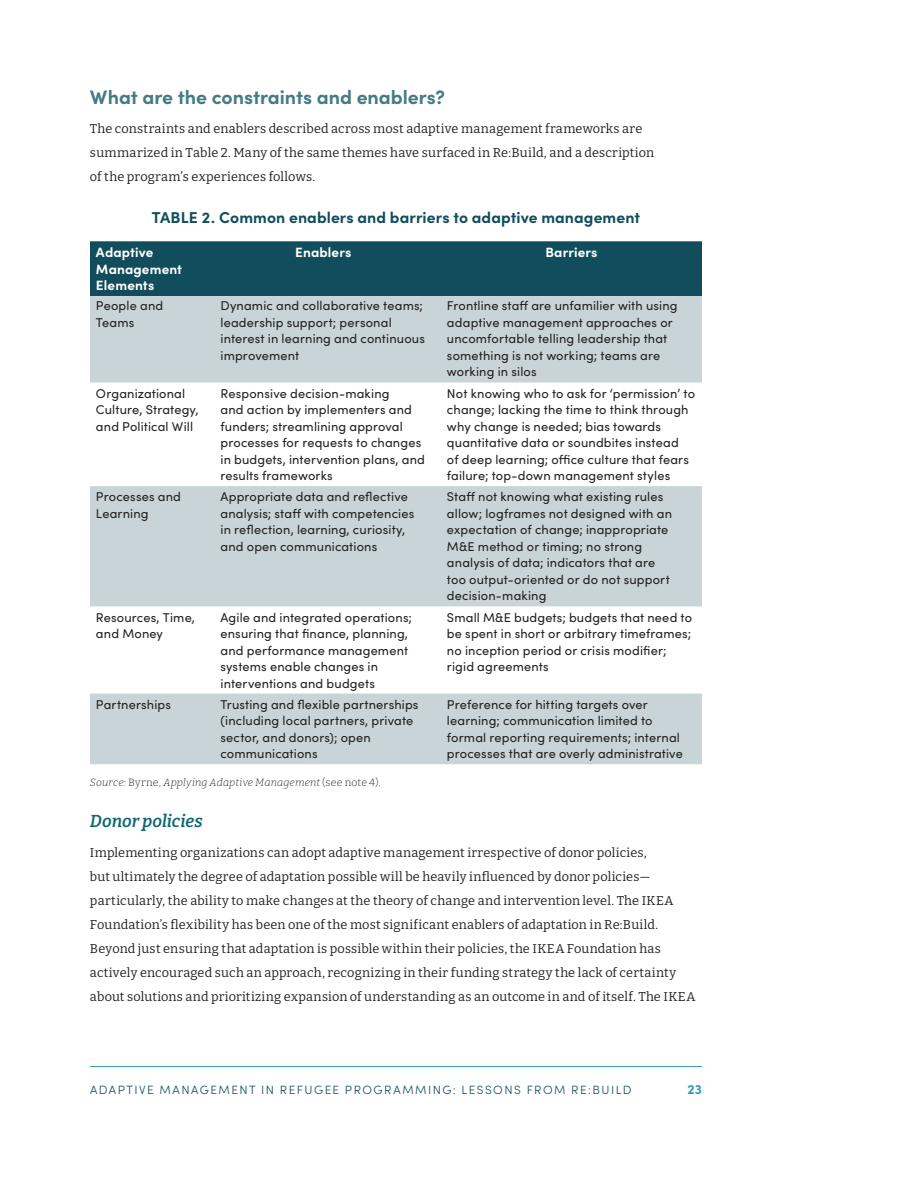
<style>
.page{position:relative;width:918px;height:1188px;background:#fff}
.page>*{position:absolute;margin:0;border:0;box-sizing:border-box;transform-origin:0 0}
.t1{font:700 19.5px "Sofia Pro";color:#457b83}
.t2{font:italic 600 17.25px "Bitter";letter-spacing:-.005em;color:#0f686f}
.t3{font:700 15.75px "Sofia Pro";letter-spacing:.005em;color:#114d5c}
.t4{font:700 13.5px/16.5px "Sofia Pro";letter-spacing:.01em;color:#fff}
.t5{font:700 13.5px "Sofia Pro";color:#2f9ab6}
.t6{font:12.75px/16.5px "Sofia Pro";letter-spacing:.01em;color:#231f20}
.t7{font:12.75px/24px "Bitter";letter-spacing:.015em;color:#231f20}
.t8{font:300 12px "Sofia Pro";letter-spacing:.125em;color:#114d5c}
.t9{font:italic 300 10.5px "Bitter";letter-spacing:.015em;color:#231f20}
.s1{font-style:normal}
</style>
<div class="page">
<hr style="left:90px;top:1066px;width:612px;height:1px;background:#2f9ab6">
<div style="left:90px;top:241px;width:612px;height:55px;background:#114d5c"></div>
<svg style="left:90px;top:296px;width:612px;height:468px;fill:#c8d4d7"></svg>
<h1 class="t1" style="left:90px;top:82px;width:357px">What are the constraints and enablers?</h1>
<p class="t7" style="left:90px;top:116px;width:566px">The constraints and enablers described across most adaptive management frameworks are summarized in Table 2. Many of the same themes have surfaced in Re:Build, and a description of the program’s experiences follows.</p>
<p class="t3" style="left:152px;top:206px;width:490px">TABLE 2. Common enablers and barriers to adaptive management</p>
<p class="t4" style="left:96px;top:243px;width:88px">Adaptive<br>Management<br>Elements</p>
<p class="t4" style="left:295px;top:243px;width:58px">Enablers</p>
<p class="t4" style="left:545px;top:243px;width:54px">Barriers</p>
<p class="t6" style="left:96px;top:297px;width:69px">People and<br>Teams</p>
<p class="t6" style="left:220px;top:297px;width:206px">Dynamic and collaborative teams; leadership support; personal interest in learning and continuous improvement</p>
<p class="t6" style="left:447px;top:297px;width:232px">Frontline staff are unfamilier with using adaptive management approaches or uncomfortable telling leadership that something is not working; teams are working in silos</p>
<p class="t6" style="left:96px;top:384px;width:104px">Organizational<br>Culture, Strategy, and Political Will</p>
<p class="t6" style="left:220px;top:384px;width:206px">Responsive decision-making<br>and action by implementers and funders; streamlining approval processes for requests to changes in budgets, intervention plans, and results frameworks</p>
<p class="t6" style="left:447px;top:384px;width:250px">Not knowing who to ask for ‘permission’ to change; lacking the time to think through why change is needed; bias towards quantitative data or soundbites instead<br>of deep learning; office culture that fears failure; top-down management styles</p>
<p class="t6" style="left:96px;top:488px;width:86px">Processes and<br>Learning</p>
<p class="t6" style="left:220px;top:488px;width:195px">Appropriate data and reflective analysis; staff with competencies in reflection, learning, curiosity, and open communications</p>
<p class="t6" style="left:447px;top:488px;width:227px">Staff not knowing what existing rules allow; logframes not designed with an expectation of change; inappropriate M&amp;E method or timing; no strong analysis of data; indicators that are too output-oriented or do not support decision-making</p>
<p class="t6" style="left:96px;top:608px;width:100px">Resources, Time, and Money</p>
<p class="t6" style="left:220px;top:608px;width:193px">Agile and integrated operations; ensuring that finance, planning, and performance management systems enable changes in interventions and budgets</p>
<p class="t6" style="left:447px;top:608px;width:247px">Small M&amp;E budgets; budgets that need to be spent in short or arbitrary timeframes; no inception period or crisis modifier; rigid agreements</p>
<p class="t6" style="left:96px;top:695px;width:77px">Partnerships</p>
<p class="t6" style="left:220px;top:695px;width:200px">Trusting and flexible partnerships (including local partners, private sector, and donors); open communications</p>
<p class="t6" style="left:447px;top:695px;width:237px">Preference for hitting targets over learning; communication limited to formal reporting requirements; internal processes that are overly administrative</p>
<p class="t9" style="left:90px;top:776px;width:292px">Source: <span class="s1">Byrne,</span> Applying Adaptive Management <span class="s1">(see note 4).</span></p>
<h2 class="t2" style="left:90px;top:810px;width:114px">Donor policies</h2>
<p class="t7" style="left:90px;top:840px;width:607px">Implementing organizations can adopt adaptive management irrespective of donor policies,<br>but ultimately the degree of adaptation possible will be heavily influenced by donor policies— particularly, the ability to make changes at the theory of change and intervention level. The IKEA Foundation’s flexibility has been one of the most significant enablers of adaptation in Re:Build.<br>Beyond just ensuring that adaptation is possible within their policies, the IKEA Foundation has actively encouraged such an approach, recognizing in their funding strategy the lack of certainty about solutions and prioritizing expansion of understanding as an outcome in and of itself. The IKEA</p>
<p class="t8" style="left:90px;top:1081px;width:543px">ADAPTIVE MANAGEMENT IN REFUGEE PROGRAMMING: LESSONS FROM RE:BUILD</p>
<p class="t5" style="left:687px;top:1079px;width:16px">23</p>
</div>
